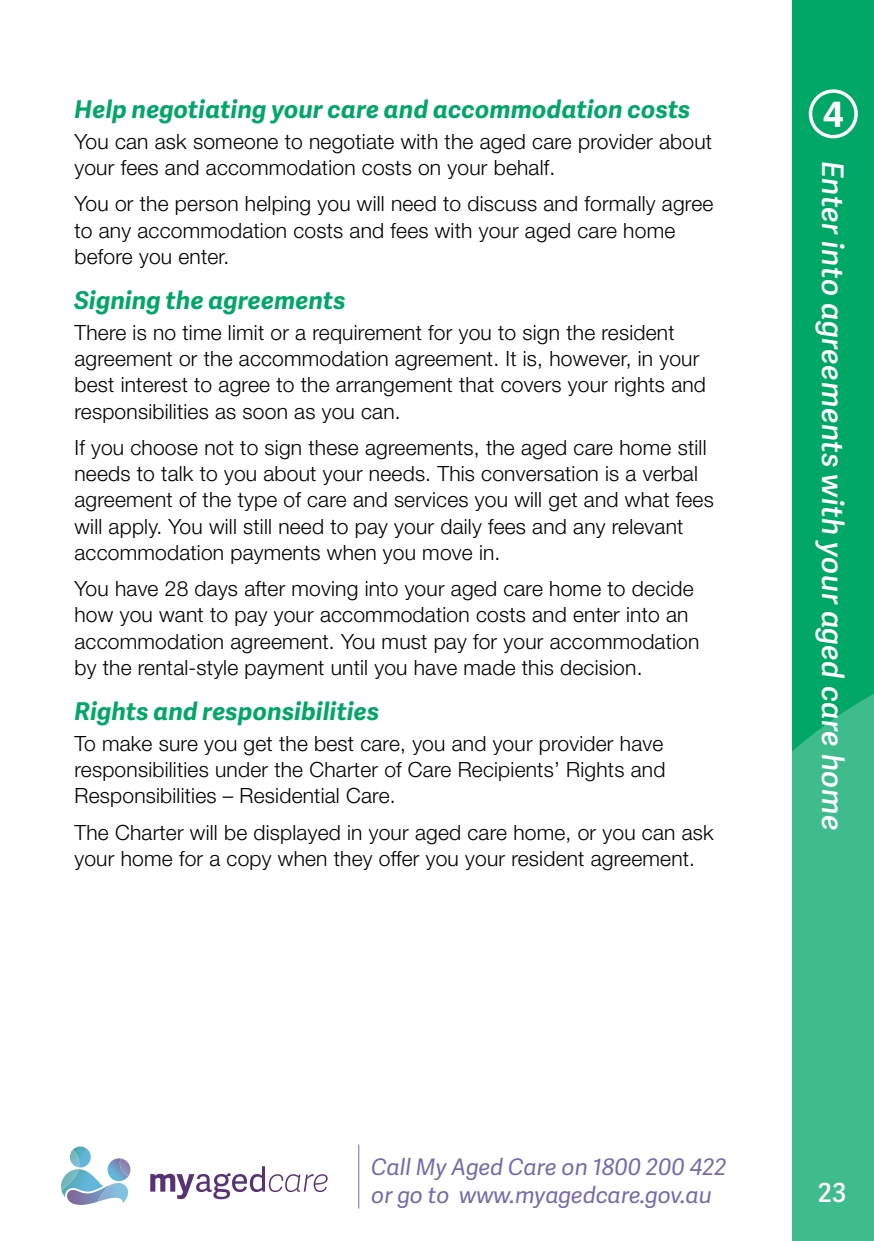
<style>
.page{position:relative;width:874px;height:1241px;background:#fff}
.page>*{position:absolute;margin:0;border:0;box-sizing:border-box;transform-origin:0 0}
.t1{font:700 35px "Adelle Sans";color:#fff}
.t2{font:italic 600 29.75px "Adelle Sans";letter-spacing:.015em;color:#fff}
.t3{font:600 26.25px "Adelle Sans";color:#fff}
.t4{font:italic 700 24.5px "Adelle Sans";letter-spacing:.01em;color:#00a766}
.t5{font:italic 22.75px/27.3px "Adelle Sans";color:#766aab}
.t6{font:300 21px/26.2px "Helvetica Neue LT Std";letter-spacing:.01em;color:#000}
</style>
<div class="page">
<hr style="left:358px;top:1144px;width:1px;height:64px;background:#766aab">
<svg style="left:150px;top:1166px;width:177px;height:32px"></svg>
<svg style="left:61px;top:1146px;width:70px;height:58px"></svg>
<div style="left:792px;top:0;width:81px;height:1240px;background:#00a766"></div>
<div style="left:792px;top:694px;width:81px;height:546px;background:#3fbc8b"></div>
<div style="left:808px;top:89px;width:49px;height:49px;border:3px solid #fff;border-radius:50%"></div>
<p class="t4" style="left:74px;top:92px;width:617px">Help negotiating your care and accommodation costs</p>
<h1 class="t1" style="left:822px;top:89px;width:22px">4</h1>
<p class="t6" style="left:74px;top:128px;width:638px">You can ask someone to negotiate with the aged care provider about your fees and accommodation costs on your behalf.</p>
<p class="t6" style="left:74px;top:190px;width:640px">You or the person helping you will need to discuss and formally agree to any accommodation costs and fees with your aged care home before you enter.</p>
<p class="t4" style="left:74px;top:282px;width:272px">Signing the agreements</p>
<p class="t6" style="left:74px;top:319px;width:632px">There is no time limit or a requirement for you to sign the resident agreement or the accommodation agreement. It is, however, in your best interest to agree to the arrangement that covers your rights and responsibilities as soon as you can.</p>
<p class="t6" style="left:74px;top:434px;width:640px">If you choose not to sign these agreements, the aged care home still needs to talk to you about your needs. This conversation is a verbal agreement of the type of care and services you will get and what fees will apply. You will still need to pay your daily fees and any relevant accommodation payments when you move in.</p>
<p class="t6" style="left:74px;top:575px;width:626px">You have 28 days after moving into your aged care home to decide how you want to pay your accommodation costs and enter into an accommodation agreement. You must pay for your accommodation by the rental-style payment until you have made this decision.</p>
<p class="t4" style="left:74px;top:693px;width:306px">Rights and responsibilities</p>
<p class="t6" style="left:74px;top:729px;width:592px;text-align:justify">To make sure you get the best care, you and your provider have responsibilities under the Charter of Care Recipients’ Rights and Responsibilities – Residential Care.</p>
<p class="t6" style="left:74px;top:818px;width:640px">The Charter will be displayed in your aged care home, or you can ask your home for a copy when they offer you your resident agreement.</p>
<h2 class="t2" style="left:853px;top:161px;width:671px;rotate:90deg">Enter into agreements with your aged care home</h2>
<p class="t5" style="left:371px;top:1152px;width:356px">Call My Aged Care on 1800 200 422 or go to www.myagedcare.gov.au</p>
<p class="t3" style="left:817px;top:1173px;width:30px">23</p>
</div>
